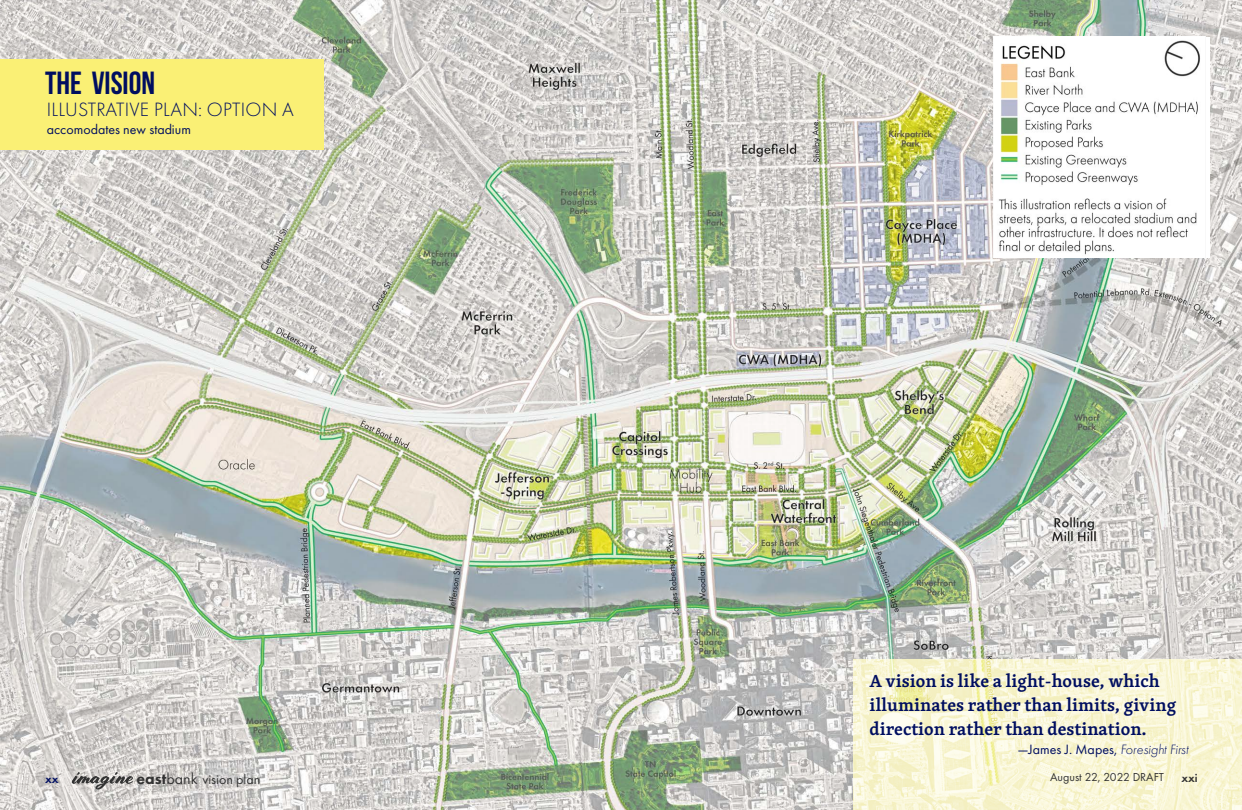
<style>
.page{position:relative;width:1242px;height:810px;background:#fff}
.page>*{position:absolute;margin:0;border:0;box-sizing:border-box;transform-origin:0 0}
.t1{font:700 32px "Bebas Neue";color:#000e60}
.t2{font:300 20px "Futura PT";letter-spacing:.01em;color:#000e60}
.t3{font:600 18px/24px "Skolar Latin";color:#000e60}
.t4{font:14px "Futura PT";color:#000e60}
.t5{font:14px "Futura PT";color:#333}
.t6{font:12px "Futura PT";color:#333}
.t7{font:600 12px "Futura PT";color:#333}
.t8{font:600 12px "Futura PT";color:#000e60}
.s1{font-weight:300;font-style:italic}
.s2{font-weight:800;font-size:16px}
.s3{font-size:16px}
</style>
<div class="page">
<img style="left:0;top:0;width:1242px;height:810px">
<svg style="left:853px;top:659px;width:389px;height:151px;background:#f8f5d4"></svg>
<svg style="left:71px;top:772px;width:62px;height:18px"></svg>
<div style="left:0;top:59px;width:324px;height:90px;background:#faf075"></div>
<img style="left:994px;top:37px;width:216px;height:220px">
<h1 class="t1" style="left:45px;top:66px;width:112px">THE VISION</h1>
<p class="t2" style="left:47px;top:98px;width:249px">ILLUSTRATIVE PLAN: OPTION A</p>
<p class="t4" style="left:47px;top:121px;width:146px">accomodates new stadium</p>
<p class="t3" style="left:869px;top:669px;width:308px">A vision is like a light-house, which illuminates rather than limits, giving direction rather than destination.</p>
<p class="t4" style="left:1017px;top:741px;width:172px">—James J. Mapes, <span class="s1">Foresight First</span></p>
<p class="t8" style="left:45px;top:772px;width:15px">xx</p>
<p class="t5" style="left:136px;top:771px;width:126px"><span class="s2">east</span><span class="s3">bank</span> vision plan</p>
<p class="t6" style="left:1050px;top:770px;width:115px">August 22, 2022 DRAFT</p>
<p class="t7" style="left:1181px;top:770px;width:18px">xxi</p>
</div>
